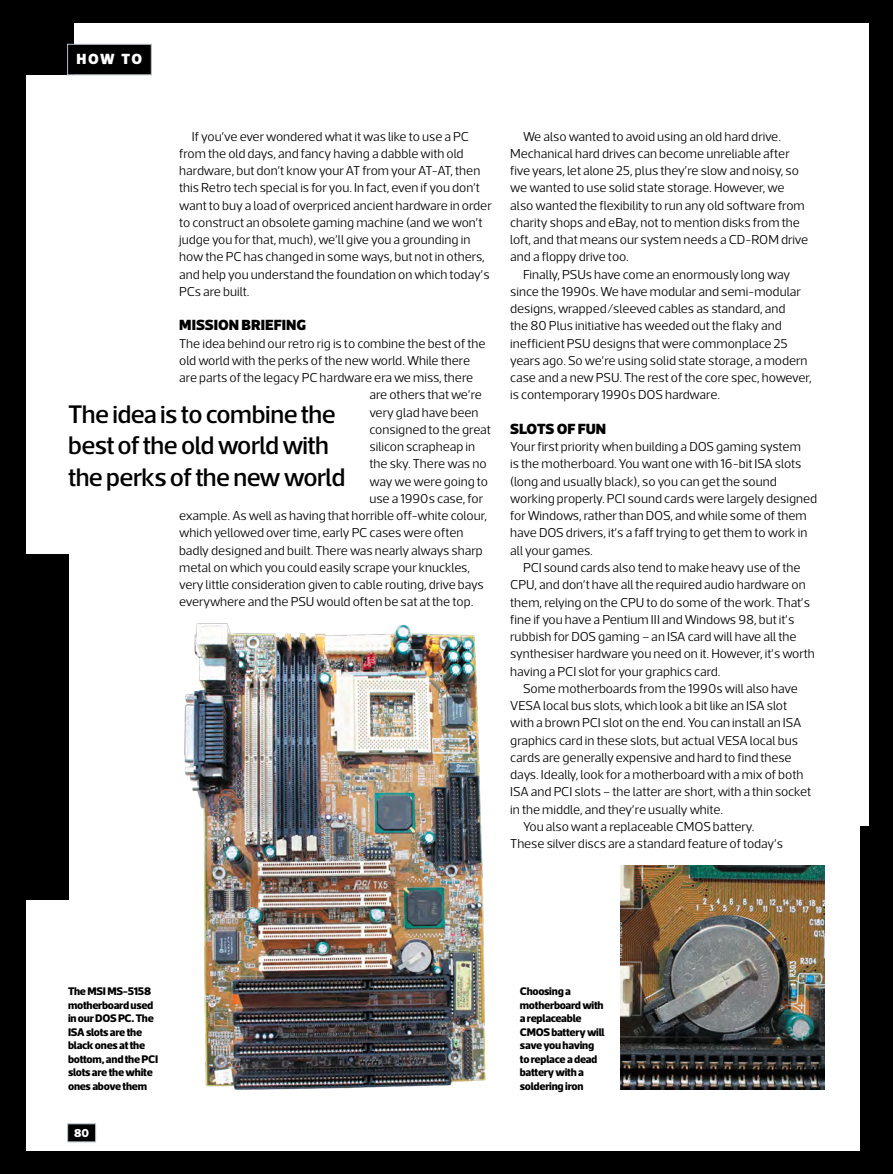
<style>
.page{position:relative;width:893px;height:1174px;background:#fff}
.page>*{position:absolute;margin:0;border:0;box-sizing:border-box;transform-origin:0 0}
.t1{font:500 25.8px/31.5px "Acto";letter-spacing:-.02em;color:#000}
.t2{font:900 15px "Acto";color:#000}
.t3{font:900 15px "Acto";color:#fff}
.t4{font:300 13.2px/17.2px "Acto";color:#000}
.t5{font:800 11.7px "Acto";color:#fff}
.t6{font:800 11.25px/13.5px "Acto";letter-spacing:-.02em;color:#000}
</style>
<div class="page">
<div style="left:869px;top:0;width:24px;height:1174px;background:#000"></div>
<div style="left:0;top:0;width:893px;height:23px;background:#000"></div>
<div style="left:0;top:1150px;width:893px;height:24px;background:#000"></div>
<div style="left:0;top:0;width:26px;height:1174px;background:#000"></div>
<svg style="left:67px;top:1123px;width:29px;height:19px"></svg>
<div style="left:0;top:0;width:74px;height:74px;background:#000"></div>
<div style="left:0;top:555px;width:68px;height:345px;background:#000"></div>
<div style="left:860px;top:826px;width:33px;height:348px;background:#000"></div>
<img style="left:185px;top:624px;width:300px;height:465px">
<img style="left:620px;top:865px;width:205px;height:224px">
<svg style="left:67px;top:44px;width:85px;height:32px;background:#141516"></svg>
<p class="t3" style="left:76px;top:50px;width:67px">HOW TO</p>
<p class="t4" style="left:179px;top:127px;width:314px;text-indent:13px">If you’ve ever wondered what it was like to use a PC from the old days, and fancy having a dabble with old hardware, but don’t know your AT from your AT-AT, then this Retro tech special is for you. In fact, even if you don’t want to buy a load of overpriced ancient hardware in order to construct an obsolete gaming machine (and we won’t judge you for that, much), we’ll give you a grounding in how the PC has changed in some ways, but not in others, and help you understand the foundation on which today’s PCs are built.</p>
<p class="t2" style="left:179px;top:316px;width:129px">MISSION BRIEFING</p>
<p class="t4" style="left:179px;top:334px;width:308px">The idea behind our retro rig is to combine the best of the</p>
<p class="t4" style="left:179px;top:352px;width:293px">old world with the perks of the new world. While there</p>
<p class="t4" style="left:179px;top:369px;width:296px">are parts of the legacy PC hardware era we miss, there</p>
<p class="t4" style="left:369px;top:386px;width:114px">are others that we’re</p>
<p class="t4" style="left:369px;top:403px;width:111px">very glad have been</p>
<p class="t4" style="left:369px;top:421px;width:123px">consigned to the great</p>
<p class="t4" style="left:369px;top:438px;width:107px">silicon scrapheap in</p>
<p class="t4" style="left:369px;top:455px;width:119px">the sky. There was no</p>
<p class="t4" style="left:369px;top:472px;width:120px">way we were going to</p>
<p class="t4" style="left:369px;top:490px;width:115px">use a 1990s case, for</p>
<p class="t4" style="left:179px;top:507px;width:309px">example. As well as having that horrible off-white colour,</p>
<p class="t4" style="left:179px;top:524px;width:286px">which yellowed over time, early PC cases were often</p>
<p class="t4" style="left:179px;top:541px;width:305px">badly designed and built. There was nearly always sharp</p>
<p class="t4" style="left:179px;top:559px;width:292px">metal on which you could easily scrape your knuckles,</p>
<p class="t4" style="left:179px;top:576px;width:306px">very little consideration given to cable routing, drive bays</p>
<p class="t4" style="left:179px;top:593px;width:296px">everywhere and the PSU would often be sat at the top.</p>
<h1 class="t1" style="left:68px;top:398px;width:279px">The idea is to combine the best of the old world with the perks of the new world</h1>
<p class="t4" style="left:510px;top:127px;width:299px;text-indent:13px">We also wanted to avoid using an old hard drive.<br>Mechanical hard drives can become unreliable after five years, let alone 25, plus they’re slow and noisy, so we wanted to use solid state storage. However, we also wanted the flexibility to run any old software from charity shops and eBay, not to mention disks from the loft, and that means our system needs a CD-ROM drive and a floppy drive too.</p>
<p class="t4" style="left:510px;top:265px;width:303px;text-indent:13px">Finally, PSUs have come an enormously long way since the 1990s. We have modular and semi-modular designs, wrapped/sleeved cables as standard, and<br>the 80 Plus initiative has weeded out the flaky and inefficient PSU designs that were commonplace 25 years ago. So we’re using solid state storage, a modern case and a new PSU. The rest of the core spec, however, is contemporary 1990s DOS hardware.</p>
<p class="t2" style="left:510px;top:419px;width:97px">SLOTS OF FUN</p>
<p class="t4" style="left:510px;top:438px;width:308px">Your first priority when building a DOS gaming system<br>is the motherboard. You want one with 16-bit ISA slots (long and usually black), so you can get the sound working properly. PCI sound cards were largely designed for Windows, rather than DOS, and while some of them have DOS drivers, it’s a faff trying to get them to work in all your games.</p>
<p class="t4" style="left:510px;top:559px;width:306px;text-indent:13px">PCI sound cards also tend to make heavy use of the CPU, and don’t have all the required audio hardware on them, relying on the CPU to do some of the work. That’s fine if you have a Pentium III and Windows 98, but it’s rubbish for DOS gaming – an ISA card will have all the synthesiser hardware you need on it. However, it’s worth having a PCI slot for your graphics card.</p>
<p class="t4" style="left:523px;top:679px;width:276px">Some motherboards from the 1990s will also have</p>
<p class="t4" style="left:510px;top:697px;width:278px">VESA local bus slots, which look a bit like an ISA slot</p>
<p class="t4" style="left:510px;top:714px;width:293px">with a brown PCI slot on the end. You can install an ISA</p>
<p class="t4" style="left:510px;top:731px;width:289px">graphics card in these slots, but actual VESA local bus</p>
<p class="t4" style="left:510px;top:748px;width:283px">cards are generally expensive and hard to find these</p>
<p class="t4" style="left:510px;top:765px;width:295px">days. Ideally, look for a motherboard with a mix of both</p>
<p class="t4" style="left:510px;top:783px;width:302px">ISA and PCI slots – the latter are short, with a thin socket</p>
<p class="t4" style="left:510px;top:800px;width:215px">in the middle, and they’re usually white.</p>
<p class="t4" style="left:523px;top:817px;width:233px">You also want a replaceable CMOS battery.</p>
<p class="t4" style="left:510px;top:834px;width:274px">These silver discs are a standard feature of today’s</p>
<p class="t6" style="left:68px;top:984px;width:92px">The MSI MS-5158 motherboard used in our DOS PC. The<br>ISA slots are the black ones at the bottom, and the PCI slots are the white ones above them</p>
<p class="t6" style="left:520px;top:984px;width:86px">Choosing a motherboard with a replaceable<br>CMOS battery will save you having to replace a dead battery with a soldering iron</p>
<p class="t5" style="left:74px;top:1126px;width:17px">80</p>
</div>
